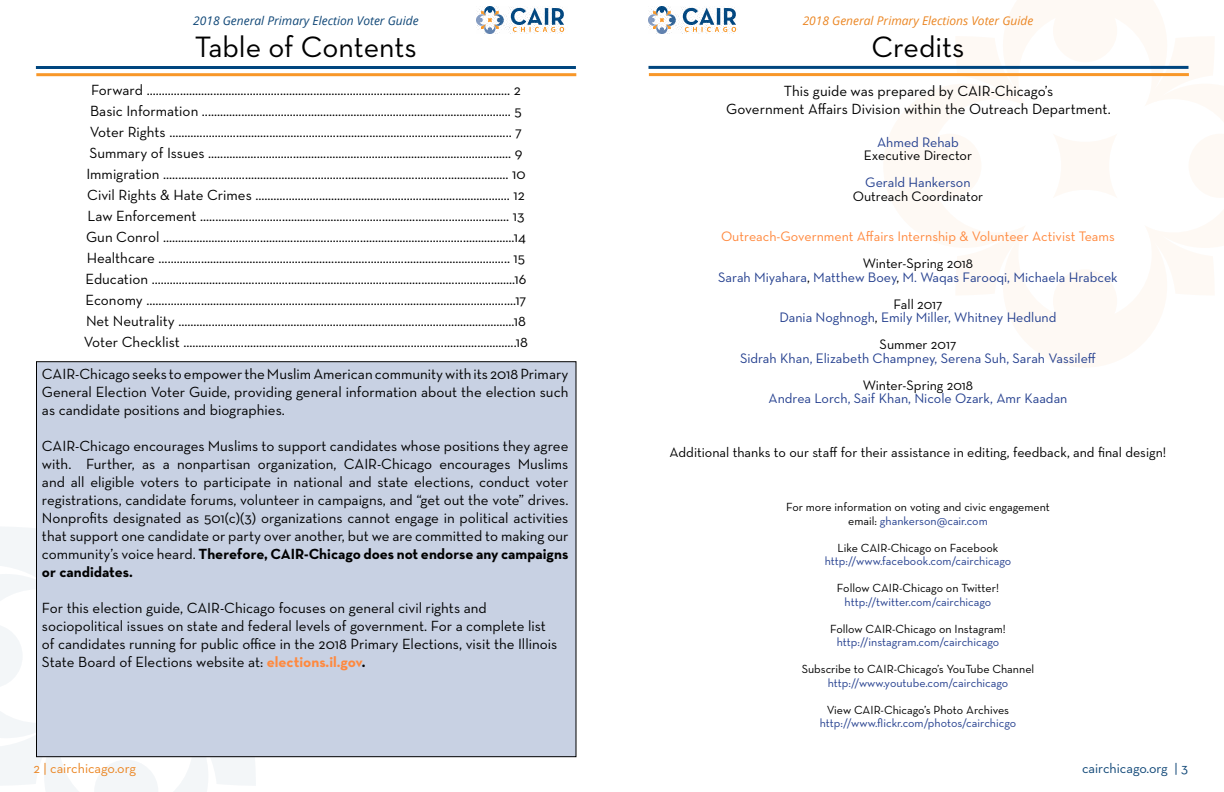
<style>
.page{position:relative;width:1224px;height:792px;background:#fff}
.page>*{position:absolute;margin:0;border:0;box-sizing:border-box;transform-origin:0 0}
.t1{font:30px "Neutra Text";color:#000}
.t2{font:15px/18px "Neutra Text";color:#000;text-align:center}
.t3{font:14px/13.5px "Neutra Text";color:#25408f;text-align:center}
.t4{font:14px "Neutra Text";color:#000}
.t5{font:14px "Neutra Text";color:#ff893e}
.t6{font:14px "Neutra Text";color:#eb8623}
.t7{font:14px "Neutra Text";color:#104777}
.t8{font:12px/13.5px "Neutra Text";color:#000;text-align:center}
.t9{font:12px "Neutra Text";color:#25408f}
.t10{font:italic 12px "Open Sans";color:#eb8623}
.t11{font:italic 12px "Open Sans";color:#104777}
.s1{color:#000}
.s2{font-weight:700}
.s3{font-weight:700;color:#ff893e}
.s4{color:#25408f}
</style>
<div class="page">
<svg style="left:0;top:527px;width:328px;height:265px"></svg>
<svg style="left:883px;top:0;width:341px;height:367px"></svg>
<div style="left:1053px;top:133px;width:65px;height:65px;background:#fef9f4"></div>
<img style="left:648px;top:7px;width:89px;height:27px">
<img style="left:476px;top:7px;width:89px;height:27px">
<hr style="left:648px;top:66px;width:540px;height:3px;background:#00467f">
<hr style="left:649px;top:73px;width:540px;height:3px;background:#f89728">
<div style="left:36px;top:362px;width:540px;height:395px;background:#c8d1e3"></div>
<hr style="left:36px;top:66px;width:540px;height:3px;background:#00467f">
<hr style="left:36px;top:73px;width:540px;height:3px;background:#f89728">
<p class="t11" style="left:193px;top:12px;width:227px">2018 General Primary Election Voter Guide</p>
<p class="t10" style="left:803px;top:12px;width:232px">2018 General Primary Elections Voter Guide</p>
<h1 class="t1" style="left:871px;top:29px;width:95px">Credits</h1>
<p class="t2" style="left:726px;top:81px;width:386px">This guide was prepared by CAIR-Chicago’s<br>Government Affairs Division within the Outreach Department.</p>
<p class="t3" style="left:877px;top:135px;width:83px">Ahmed Rehab</p>
<p class="t4" style="left:864px;top:147px;width:110px">Executive Director</p>
<p class="t3" style="left:865px;top:175px;width:107px">Gerald Hankerson</p>
<p class="t4" style="left:853px;top:187px;width:132px">Outreach Coordinator</p>
<p class="t5" style="left:721px;top:228px;width:395px">Outreach-Government Affairs Internship &amp; Volunteer Activist Teams</p>
<p class="t3" style="left:718px;top:256px;width:401px"><span class="s1">Winter-Spring 2018<br></span>Sarah Miyahara<span class="s1">,</span> Matthew Boey<span class="s1">,</span> M. Waqas Farooqi, Michaela Hrabcek</p>
<p class="t3" style="left:779px;top:297px;width:279px"><span class="s1">Fall 2017<br></span>Dania Noghnogh<span class="s1">,</span> Emily Miller, Whitney Hedlund</p>
<p class="t4" style="left:880px;top:336px;width:78px">Summer 2017</p>
<p class="t3" style="left:740px;top:351px;width:358px">Sidrah Khan, Elizabeth Champney, Serena Suh, Sarah Vassileff</p>
<p class="t4" style="left:863px;top:376px;width:112px">Winter-Spring 2018</p>
<p class="t3" style="left:769px;top:391px;width:300px">Andrea Lorch, Saif Khan, Nicole Ozark, Amr Kaadan</p>
<h1 class="t1" style="left:195px;top:29px;width:223px">Table of Contents</h1>
<p class="t2" style="left:84px;top:79px;width:446px;line-height:21px">Forward ........................................................................................................................ 2<br>Basic Information ...................................................................................................... 5<br>Voter Rights ................................................................................................................. 7<br>Summary of Issues .................................................................................................... 9<br>Immigration .................................................................................................................. 10<br>Civil Rights &amp; Hate Crimes .................................................................................... 12<br>Law Enforcement ...................................................................................................... 13<br>Gun Conrol ....................................................................................................................14<br>Healthcare .................................................................................................................... 15<br>Education ........................................................................................................................16<br>Economy ..........................................................................................................................17<br>Net Neutrality ...............................................................................................................18<br>Voter Checklist ..............................................................................................................18</p>
<p class="t2" style="left:42px;top:365px;width:528px;text-align:justify">CAIR-Chicago seeks to empower the Muslim American community with its 2018 Primary General Election Voter Guide, providing general information about the election such as candidate positions and biographies.</p>
<p class="t2" style="left:42px;top:437px;width:528px;text-align:justify">CAIR-Chicago encourages Muslims to support candidates whose positions they agree with. Further, as a nonpartisan organization, CAIR-Chicago encourages Muslims and all eligible voters to participate in national and state elections, conduct voter registrations, candidate forums, volunteer in campaigns, and “get out the vote” drives.<br>Nonprofits designated as 501(c)(3) organizations cannot engage in political activities that support one candidate or party over another, but we are committed to making our community’s voice heard. <span class="s2">Therefore, CAIR-Chicago does not endorse any campaigns or candidates.</span></p>
<p class="t2" style="left:42px;top:599px;width:517px;text-align:left">For this election guide, CAIR-Chicago focuses on general civil rights and sociopolitical issues on state and federal levels of government. For a complete list of candidates running for public office in the 2018 Primary Elections, visit the Illinois State Board of Elections website at: <span class="s3">elections.il.gov</span><span class="s2">.</span></p>
<p class="t4" style="left:670px;top:444px;width:498px">Additional thanks to our staff for their assistance in editing, feedback, and final design!</p>
<p class="t8" style="left:786px;top:500px;width:265px">For more information on voting and civic engagement email: <span class="s4">ghankerson@cair.com</span></p>
<p class="t8" style="left:837px;top:541px;width:163px">Like CAIR-Chicago on Facebook</p>
<p class="t9" style="left:825px;top:554px;width:188px">http://www.facebook.com/cairchicago</p>
<p class="t8" style="left:837px;top:581px;width:163px">Follow CAIR-Chicago on Twitter!</p>
<p class="t9" style="left:845px;top:594px;width:148px">http://twitter.com/cairchicago</p>
<p class="t8" style="left:830px;top:622px;width:177px">Follow CAIR-Chicago on Instagram!</p>
<p class="t9" style="left:837px;top:635px;width:164px">http://instagram.com/cairchicago</p>
<p class="t8" style="left:802px;top:662px;width:234px">Subscribe to CAIR-Chicago’s YouTube Channel</p>
<p class="t9" style="left:828px;top:675px;width:182px">http://www.youtube.com/cairchicago</p>
<p class="t8" style="left:827px;top:703px;width:184px">View CAIR-Chicago’s Photo Archives</p>
<p class="t9" style="left:820px;top:716px;width:198px">http://www.flickr.com/photos/cairchicgo</p>
<p class="t6" style="left:34px;top:760px;width:104px">2 | cairchicago.org</p>
<p class="t7" style="left:1082px;top:760px;width:107px">cairchicago.org | 3</p>
</div>
